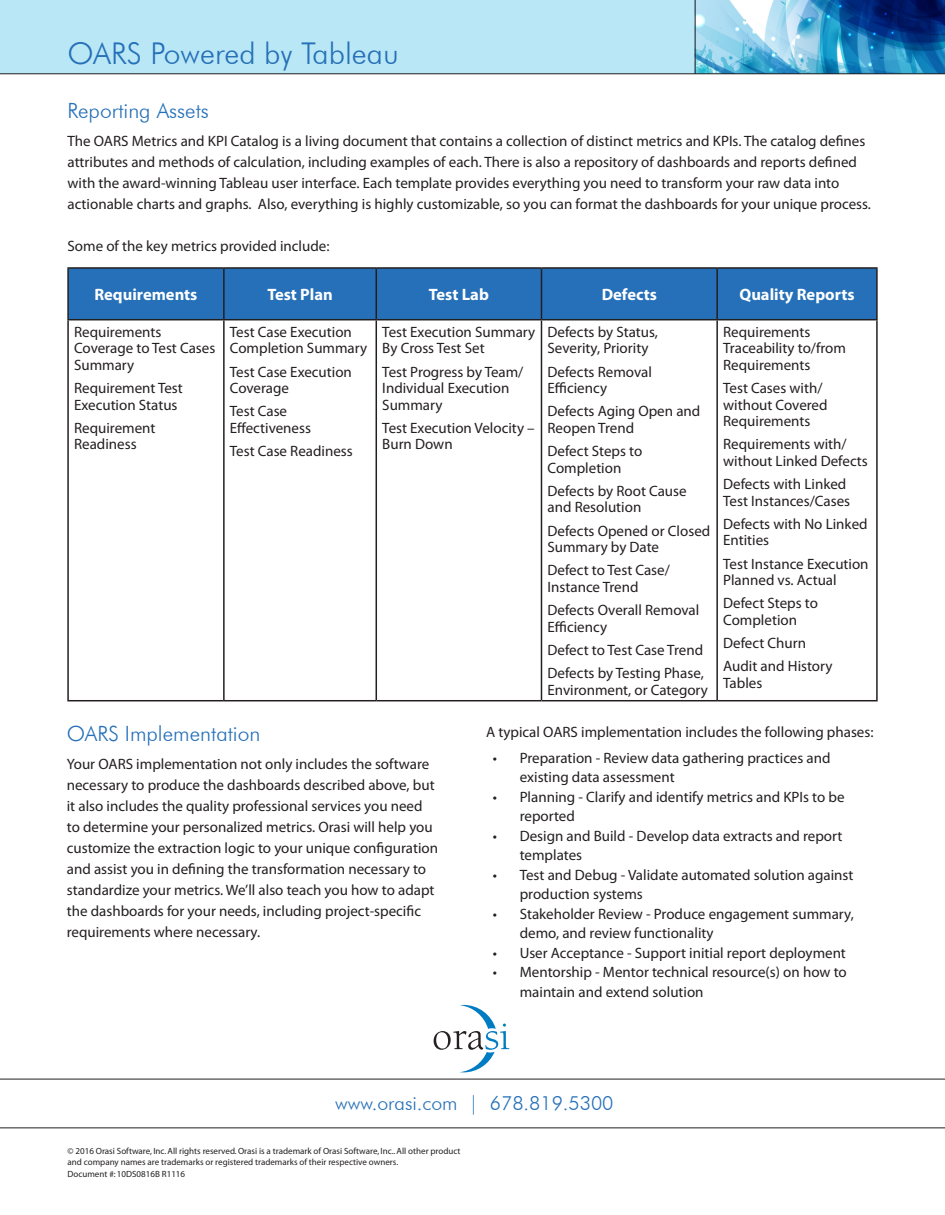
<style>
.page{position:relative;width:945px;height:1215px;background:#fff}
.page>*{position:absolute;margin:0;border:0;box-sizing:border-box;transform-origin:0 0}
.Document_Title{font:300 30px "Futura BT";color:#2570b8}
.body{font:300 21px "Futura BT";color:#2570b8}
.body_header{font:300 21px "Futura BT";color:#2570b8}
.t1{font:300 19.5px "Futura BT";color:#2570b8}
.t2{font:700 16.5px "Myriad Pro";color:#fff}
.body-2{font:15px/16.5px "Myriad Pro";color:#231f20}
.t3{font:9px/10.8px "Myriad";color:#231f20}
</style>
<div class="page">
<svg style="left:434px;top:1005px;width:75px;height:67px"></svg>
<svg style="left:0;top:0;width:945px;height:74px;background:#9dd0e6"></svg>
<hr style="left:695px;top:0;width:1px;height:74px;background:#231f20">
<div style="left:69px;top:269px;width:807px;height:50px;background:#2570b8"></div>
<hr style="left:67px;top:267px;width:157px;height:2px;background:#231f20">
<hr style="left:67px;top:269px;width:2px;height:50px;background:#231f20">
<hr style="left:224px;top:267px;width:152px;height:2px;background:#231f20">
<hr style="left:223px;top:269px;width:2px;height:50px;background:#231f20">
<hr style="left:376px;top:267px;width:165px;height:2px;background:#231f20">
<hr style="left:376px;top:269px;width:1px;height:50px;background:#231f20">
<hr style="left:541px;top:267px;width:176px;height:2px;background:#231f20">
<hr style="left:541px;top:269px;width:1px;height:50px;background:#231f20">
<hr style="left:717px;top:267px;width:161px;height:2px;background:#231f20">
<hr style="left:716px;top:269px;width:2px;height:50px;background:#231f20">
<hr style="left:876px;top:269px;width:2px;height:50px;background:#231f20">
<hr style="left:67px;top:319px;width:157px;height:1px;background:#231f20">
<hr style="left:67px;top:320px;width:2px;height:380px;background:#231f20">
<hr style="left:224px;top:319px;width:152px;height:1px;background:#231f20">
<hr style="left:223px;top:320px;width:2px;height:380px;background:#231f20">
<hr style="left:376px;top:319px;width:165px;height:1px;background:#231f20">
<hr style="left:376px;top:320px;width:1px;height:380px;background:#231f20">
<hr style="left:541px;top:319px;width:176px;height:1px;background:#231f20">
<hr style="left:541px;top:320px;width:1px;height:380px;background:#231f20">
<hr style="left:717px;top:319px;width:161px;height:1px;background:#231f20">
<hr style="left:716px;top:320px;width:2px;height:380px;background:#231f20">
<hr style="left:876px;top:320px;width:2px;height:380px;background:#231f20">
<hr style="left:67px;top:700px;width:157px;height:1px;background:#231f20">
<hr style="left:224px;top:700px;width:152px;height:1px;background:#231f20">
<hr style="left:376px;top:700px;width:165px;height:1px;background:#231f20">
<hr style="left:541px;top:700px;width:176px;height:1px;background:#231f20">
<hr style="left:717px;top:700px;width:161px;height:1px;background:#231f20">
<svg style="left:0;top:1079px;width:945px;height:49px"></svg>
<p class="Document_Title" style="left:68px;top:35px;width:333px">OARS Powered by Tableau</p>
<p class="body_header" style="left:68px;top:98px;width:143px">Reporting Assets</p>
<p class="body-2" style="left:68px;top:130px;width:805px;line-height:21px">The OARS Metrics and KPI Catalog is a living document that contains a collection of distinct metrics and KPIs. The catalog defines attributes and methods of calculation, including examples of each. There is also a repository of dashboards and reports defined with the award-winning Tableau user interface. Each template provides everything you need to transform your raw data into actionable charts and graphs. Also, everything is highly customizable, so you can format the dashboards for your unique process.</p>
<p class="body-2" style="left:68px;top:237px;width:264px">Some of the key metrics provided include:</p>
<p class="t2" style="left:94px;top:284px;width:104px">Requirements</p>
<p class="t2" style="left:267px;top:284px;width:67px">Test Plan</p>
<p class="t2" style="left:429px;top:284px;width:62px">Test Lab</p>
<p class="t2" style="left:602px;top:284px;width:57px">Defects</p>
<p class="t2" style="left:739px;top:284px;width:117px">Quality Reports</p>
<p class="body-2" style="left:74px;top:323px;width:143px">Requirements<br>Coverage to Test Cases<br>Summary</p>
<p class="body-2" style="left:74px;top:380px;width:110px">Requirement Test<br>Execution Status</p>
<p class="body-2" style="left:74px;top:419px;width:83px">Requirement<br>Readiness</p>
<p class="body-2" style="left:547px;top:323px;width:112px">Defects by Status,<br>Severity, Priority</p>
<p class="body-2" style="left:547px;top:363px;width:106px">Defects Removal<br>Efficiency</p>
<p class="body-2" style="left:547px;top:403px;width:154px">Defects Aging Open and<br>Reopen Trend</p>
<p class="body-2" style="left:547px;top:443px;width:96px">Defect Steps to<br>Completion</p>
<p class="body-2" style="left:547px;top:482px;width:141px">Defects by Root Cause and Resolution</p>
<p class="body-2" style="left:547px;top:522px;width:164px">Defects Opened or Closed<br>Summary by Date</p>
<p class="body-2" style="left:547px;top:562px;width:124px">Defect to Test Case/<br>Instance Trend</p>
<p class="body-2" style="left:547px;top:602px;width:153px">Defects Overall Removal<br>Efficiency</p>
<p class="body-2" style="left:547px;top:641px;width:157px">Defect to Test Case Trend</p>
<p class="body-2" style="left:547px;top:665px;width:162px">Defects by Testing Phase,<br>Environment, or Category</p>
<p class="body-2" style="left:230px;top:323px;width:139px">Test Case Execution<br>Completion Summary</p>
<p class="body-2" style="left:230px;top:363px;width:124px">Test Case Execution<br>Coverage</p>
<p class="body-2" style="left:230px;top:403px;width:83px">Test Case<br>Effectiveness</p>
<p class="body-2" style="left:230px;top:443px;width:125px">Test Case Readiness</p>
<p class="body-2" style="left:382px;top:323px;width:155px">Test Execution Summary<br>By Cross Test Set</p>
<p class="body-2" style="left:382px;top:363px;width:143px">Test Progress by Team/<br>Individual Execution<br>Summary</p>
<p class="body-2" style="left:382px;top:419px;width:154px">Test Execution Velocity –<br>Burn Down</p>
<p class="body-2" style="left:723px;top:323px;width:124px">Requirements<br>Traceability to/from<br>Requirements</p>
<p class="body-2" style="left:723px;top:380px;width:106px">Test Cases with/ without Covered<br>Requirements</p>
<p class="body-2" style="left:723px;top:436px;width:146px">Requirements with/ without Linked Defects</p>
<p class="body-2" style="left:723px;top:476px;width:128px">Defects with Linked<br>Test Instances/Cases</p>
<p class="body-2" style="left:723px;top:515px;width:146px">Defects with No Linked<br>Entities</p>
<p class="body-2" style="left:723px;top:555px;width:147px">Test Instance Execution<br>Planned vs. Actual</p>
<p class="body-2" style="left:723px;top:595px;width:96px">Defect Steps to<br>Completion</p>
<p class="body-2" style="left:723px;top:635px;width:84px">Defect Churn</p>
<p class="body-2" style="left:723px;top:658px;width:111px">Audit and History<br>Tables</p>
<p class="body-2" style="left:486px;top:723px;width:389px">A typical OARS implementation includes the following phases:</p>
<p class="body-2" style="left:520px;top:748px;width:312px;line-height:19.5px;text-indent:-27px">• Preparation - Review data gathering practices and existing data assessment</p>
<p class="body-2" style="left:520px;top:787px;width:326px;line-height:19.5px;text-indent:-27px">• Planning - Clarify and identify metrics and KPIs to be reported</p>
<p class="body-2" style="left:520px;top:826px;width:324px;line-height:19.5px;text-indent:-27px">• Design and Build - Develop data extracts and report templates</p>
<p class="body-2" style="left:520px;top:865px;width:335px;line-height:19.5px;text-indent:-27px">• Test and Debug - Validate automated solution against production systems</p>
<p class="body-2" style="left:520px;top:904px;width:336px;line-height:19.5px;text-indent:-27px">• Stakeholder Review - Produce engagement summary, demo, and review functionality</p>
<p class="body-2" style="left:493px;top:944px;width:355px">• User Acceptance - Support initial report deployment</p>
<p class="body-2" style="left:520px;top:962px;width:329px;line-height:19.5px;text-indent:-27px">• Mentorship - Mentor technical resource(s) on how to maintain and extend solution</p>
<p class="body" style="left:67px;top:721px;width:195px">OARS Implementation</p>
<p class="body-2" style="left:67px;top:753px;width:373px;line-height:21px">Your OARS implementation not only includes the software necessary to produce the dashboards described above, but it also includes the quality professional services you need to determine your personalized metrics. Orasi will help you customize the extraction logic to your unique configuration and assist you in defining the transformation necessary to standardize your metrics. We’ll also teach you how to adapt the dashboards for your needs, including project-specific requirements where necessary.</p>
<p class="t1" style="left:335px;top:1091px;width:280px">www.orasi.com | 678.819.5300</p>
<p class="t3" style="left:68px;top:1146px;width:395px">© 2016 Orasi Software, Inc. All rights reserved. Orasi is a trademark of Orasi Software, Inc.. All other product and company names are trademarks or registered trademarks of their respective owners.</p>
<p class="t3" style="left:68px;top:1169px;width:119px">Document #: 10DS0816B R1116</p>
</div>
